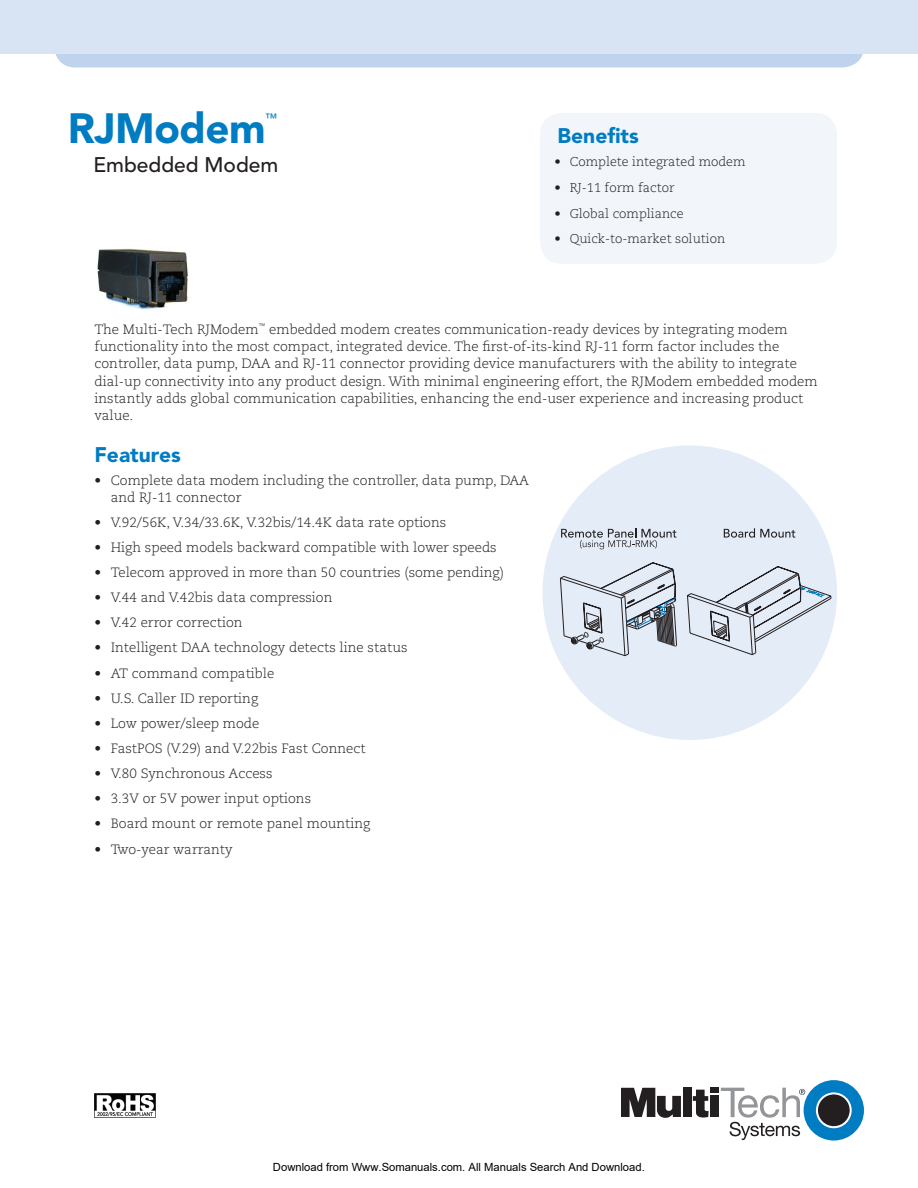
<style>
.page{position:relative;width:918px;height:1188px;background:#fff}
.page>*{position:absolute;margin:0;border:0;box-sizing:border-box;transform-origin:0 0}
.t1{font:900 42px "Avenir";letter-spacing:-.01em;color:#007cc2}
.t2{font:900 21px "Avenir";color:#007cc2}
.t3{font:500 21px "Avenir";color:#231f20}
.t4{font:300 13.5px/17.2px "Caecilia";color:#231f20}
.t5{font:300 12.75px "Caecilia";color:#231f20}
.t6{font:500 12px "Avenir";color:#007cc2}
.t7{font:11.25px "Arial";color:#000}
</style>
<div class="page">
<svg style="left:55px;top:54px;width:808px;height:14px;fill:#c0d3ec"></svg>
<div style="left:0;top:0;width:918px;height:54px;background:#d8e4f3"></div>
<div style="left:804px;top:1080px;width:60px;height:61px;background:#007cc2;border-radius:50%"></div>
<svg style="left:816px;top:1092px;width:36px;height:36px"></svg>
<div style="left:818px;top:1094px;width:32px;height:32px;background:#231f20;border-radius:50%"></div>
<div style="left:683px;top:1088px;width:9px;height:29px;background:#231f20"></div>
<div style="left:710px;top:1096px;width:9px;height:21px;background:#231f20"></div>
<div style="left:710px;top:1088px;width:9px;height:5px;background:#231f20"></div>
<svg style="left:621px;top:1088px;width:60px;height:30px"></svg>
<svg style="left:693px;top:1090px;width:16px;height:28px"></svg>
<svg style="left:721px;top:1088px;width:84px;height:52px"></svg>
<div style="left:540px;top:113px;width:297px;height:151px;background:#f2f6fb;border-radius:22px"></div>
<div style="left:543px;top:446px;width:294px;height:294px;background:#e4ecf7;border-radius:50%"></div>
<svg style="left:560px;top:562px;width:117px;height:94px"></svg>
<svg style="left:561px;top:528px;width:115px;height:21px"></svg>
<svg style="left:724px;top:528px;width:71px;height:10px"></svg>
<svg style="left:687px;top:566px;width:145px;height:90px"></svg>
<img style="left:97px;top:248px;width:91px;height:62px">
<img style="left:94px;top:1094px;width:62px;height:23px">
<h1 class="t1" style="left:68px;top:103px;width:200px">RJModem</h1>
<p class="t6" style="left:265px;top:111px;width:13px">™</p>
<h2 class="t3" style="left:93px;top:152px;width:187px">Embedded Modem</h2>
<h2 class="t2" style="left:558px;top:123px;width:83px">Benefits</h2>
<p class="t5" style="left:555px;top:154px;width:193px">• Complete integrated modem</p>
<p class="t5" style="left:555px;top:180px;width:121px">• RJ-11 form factor</p>
<p class="t5" style="left:555px;top:206px;width:131px">• Global compliance</p>
<p class="t5" style="left:555px;top:232px;width:172px">• Quick-to-market solution</p>
<p class="t4" style="left:94px;top:321px;width:725px">The Multi-Tech RJModem<sup>™</sup> embedded modem creates communication-ready devices by integrating modem functionality into the most compact, integrated device. The first-of-its-kind RJ-11 form factor includes the controller, data pump, DAA and RJ-11 connector providing device manufacturers with the ability to integrate dial-up connectivity into any product design. With minimal engineering effort, the RJModem embedded modem instantly adds global communication capabilities, enhancing the end-user experience and increasing product value.</p>
<h2 class="t2" style="left:94px;top:442px;width:88px">Features</h2>
<p class="t4" style="left:111px;top:473px;width:420px;line-height:16.5px;text-indent:-16px">• Complete data modem including the controller, data pump, DAA and RJ-11 connector</p>
<p class="t4" style="left:94px;top:514px;width:353px">• V.92/56K, V.34/33.6K, V.32bis/14.4K data rate options</p>
<p class="t4" style="left:94px;top:539px;width:404px">• High speed models backward compatible with lower speeds</p>
<p class="t4" style="left:94px;top:564px;width:411px">• Telecom approved in more than 50 countries (some pending)</p>
<p class="t4" style="left:94px;top:589px;width:239px">• V.44 and V.42bis data compression</p>
<p class="t4" style="left:94px;top:614px;width:150px">• V.42 error correction</p>
<p class="t4" style="left:94px;top:639px;width:315px">• Intelligent DAA technology detects line status</p>
<p class="t4" style="left:94px;top:665px;width:181px">• AT command compatible</p>
<p class="t4" style="left:94px;top:690px;width:165px">• U.S. Caller ID reporting</p>
<p class="t4" style="left:94px;top:715px;width:166px">• Low power/sleep mode</p>
<p class="t4" style="left:94px;top:740px;width:273px">• FastPOS (V.29) and V.22bis Fast Connect</p>
<p class="t4" style="left:94px;top:765px;width:180px">• V.80 Synchronous Access</p>
<p class="t4" style="left:94px;top:790px;width:218px">• 3.3V or 5V power input options</p>
<p class="t4" style="left:94px;top:815px;width:277px">• Board mount or remote panel mounting</p>
<p class="t4" style="left:94px;top:841px;width:140px">• Two-year warranty</p>
<p class="t7" style="left:273px;top:1160px;width:373px">Download from Www.Somanuals.com. All Manuals Search And Download.</p>
</div>
